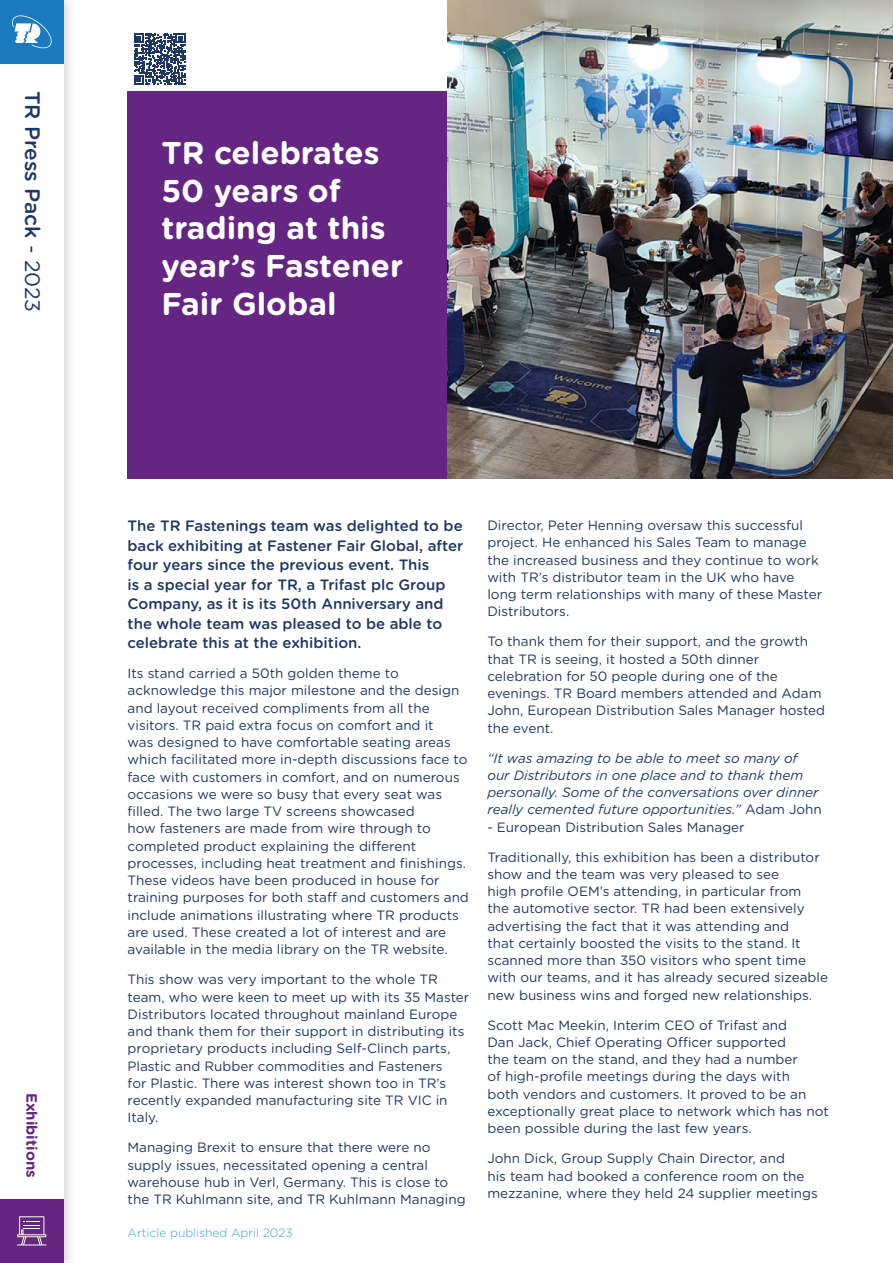
<style>
.page{position:relative;width:893px;height:1263px;background:#fff}
.page>*{position:absolute;margin:0;border:0;box-sizing:border-box;transform-origin:0 0}
.t1{font:700 31.5px/37.8px "Gotham Rounded";color:#fff}
.t2{font:500 21px "Gotham Rounded";color:#1f3765}
.t3{font:500 15px/19.5px "Gotham Rounded";color:#1f3765}
.t4{font:700 15px "Gotham Rounded";color:#642682}
.t5{font:13.5px/17.2px "Gotham Rounded";color:#1f3765}
.t6{font:italic 13.5px/17.2px "Gotham Rounded";color:#1f3765}
.t7{font:300 12px "Gotham Rounded";color:#38a2dc}
.s1{font-weight:400}
.s2{font-style:normal}
</style>
<div class="page">
<div style="left:0;top:0;width:77px;height:1263px;background:#000;opacity:.15"></div>
<div style="left:0;top:0;width:64px;height:1263px;background:#fff"></div>
<div style="left:0;top:1199px;width:64px;height:64px;background:#642682"></div>
<div style="left:0;top:0;width:64px;height:64px;background:#1a7abf"></div>
<svg style="left:12px;top:15px;width:40px;height:34px"></svg>
<svg style="left:17px;top:1216px;width:29px;height:29px"></svg>
<div style="left:128px;top:91px;width:320px;height:387px;background:#642682"></div>
<svg style="left:134px;top:33px;width:51px;height:52px"></svg>
<img style="left:448px;top:0;width:445px;height:478px">
<h2 class="t2" style="left:47px;top:91px;width:223px;rotate:90deg">TR Press Pack <span class="s1">- 2023</span></h2>
<p class="t4" style="left:43px;top:1093px;width:86px;rotate:90deg">Exhibitions</p>
<h1 class="t1" style="left:161px;top:132px;width:243px">TR celebrates<br>50 years of trading at this year’s Fastener<br>Fair Global</h1>
<p class="t3" style="left:128px;top:515px;width:337px">The TR Fastenings team was delighted to be back exhibiting at Fastener Fair Global, after four years since the previous event. This<br>is a special year for TR, a Trifast plc Group Company, as it is its 50th Anniversary and the whole team was pleased to be able to celebrate this at the exhibition.</p>
<p class="t5" style="left:128px;top:664px;width:343px">Its stand carried a 50th golden theme to acknowledge this major milestone and the design and layout received compliments from all the visitors. TR paid extra focus on comfort and it<br>was designed to have comfortable seating areas which facilitated more in-depth discussions face to face with customers in comfort, and on numerous occasions we were so busy that every seat was filled. The two large TV screens showcased<br>how fasteners are made from wire through to completed product explaining the different processes, including heat treatment and finishings.<br>These videos have been produced in house for training purposes for both staff and customers and include animations illustrating where TR products are used. These created a lot of interest and are available in the media library on the TR website.</p>
<p class="t5" style="left:128px;top:970px;width:343px">This show was very important to the whole TR team, who were keen to meet up with its 35 Master Distributors located throughout mainland Europe and thank them for their support in distributing its proprietary products including Self-Clinch parts, Plastic and Rubber commodities and Fasteners<br>for Plastic. There was interest shown too in TR’s recently expanded manufacturing site TR VIC in Italy.</p>
<p class="t5" style="left:128px;top:1138px;width:340px">Managing Brexit to ensure that there were no supply issues, necessitated opening a central warehouse hub in Verl, Germany. This is close to the TR Kuhlmann site, and TR Kuhlmann Managing</p>
<p class="t7" style="left:128px;top:1224px;width:167px">Article published April 2023</p>
<p class="t5" style="left:487px;top:516px;width:336px">Director, Peter Henning oversaw this successful project. He enhanced his Sales Team to manage the increased business and they continue to work with TR’s distributor team in the UK who have long term relationships with many of these Master Distributors.</p>
<p class="t5" style="left:487px;top:632px;width:339px">To thank them for their support, and the growth that TR is seeing, it hosted a 50th dinner celebration for 50 people during one of the evenings. TR Board members attended and Adam John, European Distribution Sales Manager hosted the event.</p>
<p class="t6" style="left:487px;top:749px;width:336px">“It was amazing to be able to meet so many of our Distributors in one place and to thank them personally. Some of the conversations over dinner really cemented future opportunities.” <span class="s2">Adam John</span></p>
<p class="t5" style="left:487px;top:818px;width:259px">- European Distribution Sales Manager</p>
<p class="t5" style="left:487px;top:848px;width:342px">Traditionally, this exhibition has been a distributor show and the team was very pleased to see<br>high profile OEM’s attending, in particular from<br>the automotive sector. TR had been extensively advertising the fact that it was attending and<br>that certainly boosted the visits to the stand. It scanned more than 350 visitors who spent time with our teams, and it has already secured sizeable new business wins and forged new relationships.</p>
<p class="t5" style="left:487px;top:1016px;width:343px">Scott Mac Meekin, Interim CEO of Trifast and<br>Dan Jack, Chief Operating Officer supported<br>the team on the stand, and they had a number<br>of high-profile meetings during the days with<br>both vendors and customers. It proved to be an exceptionally great place to network which has not been possible during the last few years.</p>
<p class="t5" style="left:487px;top:1149px;width:332px">John Dick, Group Supply Chain Director, and<br>his team had booked a conference room on the mezzanine, where they held 24 supplier meetings</p>
</div>
